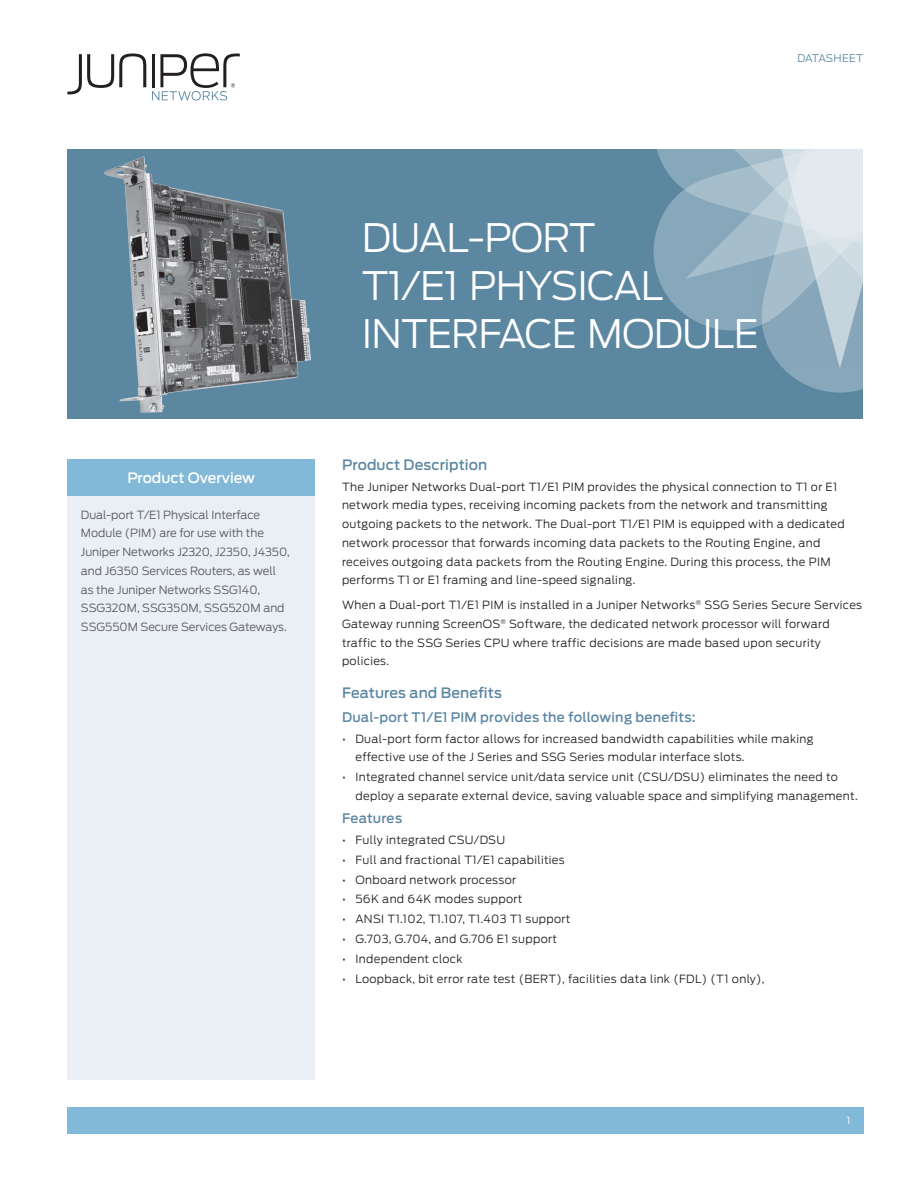
<style>
.page{position:relative;width:918px;height:1188px;background:#fff}
.page>*{position:absolute;margin:0;border:0;box-sizing:border-box;transform-origin:0 0}
.t1{font:300 39px/48px "Antenna";letter-spacing:-.02em;color:#fff}
.t2{font:500 14.25px "Antenna";letter-spacing:.01em;color:#5c87a1}
.t3{font:500 14.25px "Antenna";color:#fff}
.t4{font:500 13.2px "Antenna";letter-spacing:.02em;color:#5c87a1}
.t5{font:300 11.25px/18.8px "Antenna";letter-spacing:.03em;color:#231f20}
.t6{font:300 11.25px/18.8px "Antenna";color:#57585a}
.t7{font:300 10.5px "Antenna";letter-spacing:.01em;color:#5c87a1}
.t8{font:300 9.75px "Antenna";color:#fff}
</style>
<div class="page">
<div style="left:68px;top:1107px;width:796px;height:27px;background:#83b9d8"></div>
<div style="left:68px;top:149px;width:795px;height:270px;background:#5c87a1"></div>
<svg style="left:67px;top:54px;width:79px;height:40px"></svg>
<svg style="left:152px;top:53px;width:88px;height:48px"></svg>
<svg style="left:654px;top:149px;width:209px;height:243px"></svg>
<div style="left:67px;top:459px;width:248px;height:38px;background:#83b9d8"></div>
<div style="left:67px;top:497px;width:248px;height:583px;background:#e9eff4"></div>
<img style="left:104px;top:156px;width:207px;height:257px">
<p class="t7" style="left:797px;top:52px;width:67px">DATASHEET</p>
<p class="t3" style="left:127px;top:470px;width:129px">Product Overview</p>
<p class="t6" style="left:81px;top:505px;width:210px">Dual-port T/E1 Physical Interface Module (PIM) are for use with the Juniper Networks J2320, J2350, J4350, and J6350 Services Routers, as well as the Juniper Networks SSG140, SSG320M, SSG350M, SSG520M and SSG550M Secure Services Gateways.</p>
<h1 class="t1" style="left:362px;top:214px;width:398px">DUAL-PORT<br>T1/E1 PHYSICAL<br>INTERFACE MODULE</h1>
<p class="t2" style="left:342px;top:456px;width:147px">Product Description</p>
<p class="t5" style="left:342px;top:477px;width:504px">The Juniper Networks Dual-port T1/E1 PIM provides the physical connection to T1 or E1 network media types, receiving incoming packets from the network and transmitting outgoing packets to the network. The Dual-port T1/E1 PIM is equipped with a dedicated network processor that forwards incoming data packets to the Routing Engine, and receives outgoing data packets from the Routing Engine. During this process, the PIM performs T1 or E1 framing and line-speed signaling.</p>
<p class="t5" style="left:342px;top:596px;width:522px">When a Dual-port T1/E1 PIM is installed in a Juniper Networks<sup>®</sup> SSG Series Secure Services Gateway running ScreenOS<sup>®</sup> Software, the dedicated network processor will forward traffic to the SSG Series CPU where traffic decisions are made based upon security policies.</p>
<p class="t2" style="left:342px;top:684px;width:161px">Features and Benefits</p>
<p class="t4" style="left:342px;top:709px;width:355px">Dual-port T1/E1 PIM provides the following benefits:</p>
<p class="t5" style="left:356px;top:729px;width:460px;text-indent:-14px">• Dual-port form factor allows for increased bandwidth capabilities while making effective use of the J Series and SSG Series modular interface slots.</p>
<p class="t5" style="left:356px;top:768px;width:504px;text-indent:-14px">• Integrated channel service unit/data service unit (CSU/DSU) eliminates the need to deploy a separate external device, saving valuable space and simplifying management.</p>
<p class="t4" style="left:342px;top:810px;width:62px">Features</p>
<p class="t5" style="left:342px;top:831px;width:165px">• Fully integrated CSU/DSU</p>
<p class="t5" style="left:342px;top:850px;width:224px">• Full and fractional T1/E1 capabilities</p>
<p class="t5" style="left:342px;top:870px;width:176px">• Onboard network processor</p>
<p class="t5" style="left:342px;top:890px;width:182px">• 56K and 64K modes support</p>
<p class="t5" style="left:342px;top:910px;width:230px">• ANSI T1.102, T1.107, T1.403 T1 support</p>
<p class="t5" style="left:342px;top:930px;width:216px">• G.703, G.704, and G.706 E1 support</p>
<p class="t5" style="left:342px;top:950px;width:122px">• Independent clock</p>
<p class="t5" style="left:342px;top:969px;width:424px">• Loopback, bit error rate test (BERT), facilities data link (FDL) (T1 only),</p>
<p class="t8" style="left:847px;top:1115px;width:5px">1</p>
</div>
